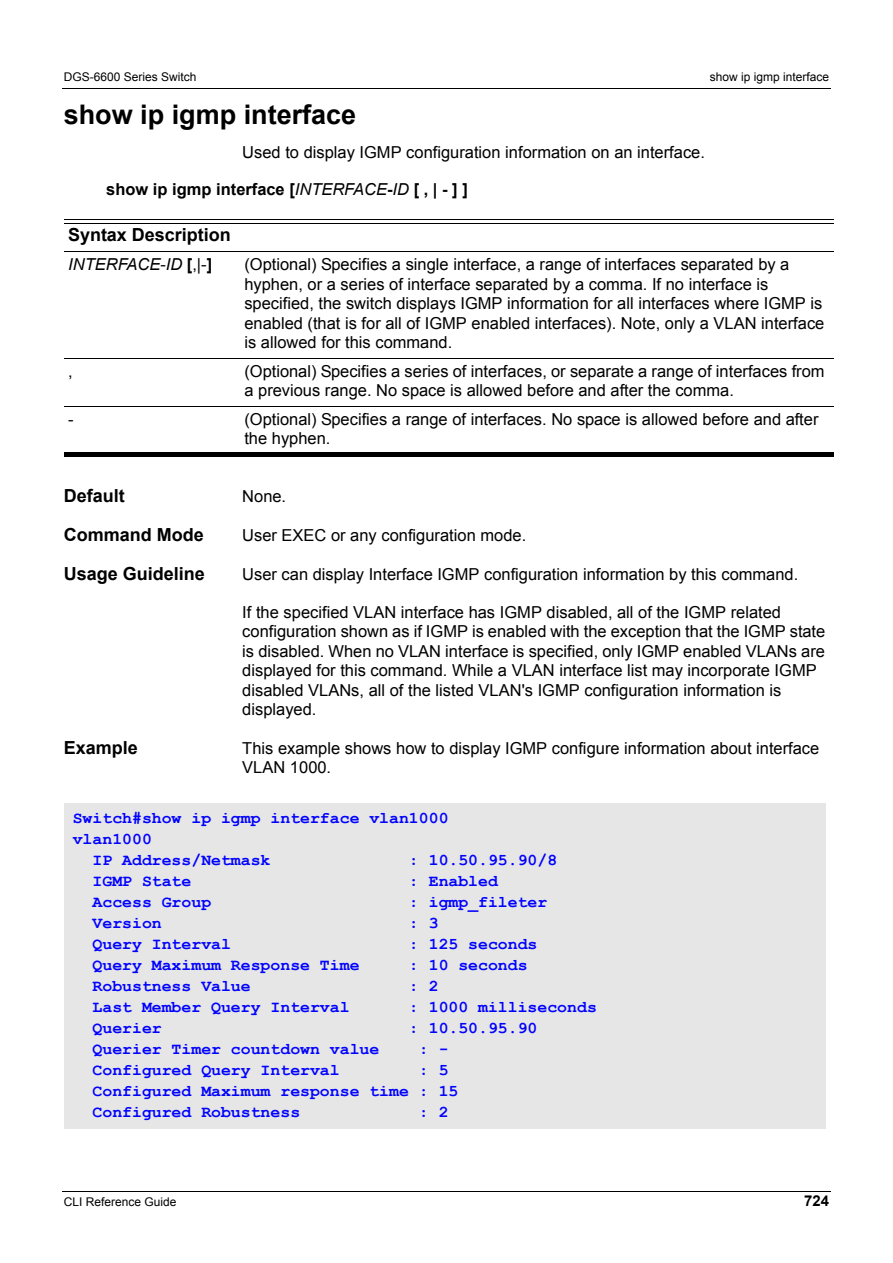
<style>
.page{position:relative;width:893px;height:1263px;background:#fff}
.page>*{position:absolute;margin:0;border:0;box-sizing:border-box;transform-origin:0 0}
.t1{font:700 27px "Arial";color:#000}
.t2{font:700 18px "Arial";color:#000}
.t3{font:16.5px/19.5px "Arial";color:#000}
.t4{font:700 16.5px/21px "Courier New";color:#00f}
.t5{font:700 16.5px "Arial";color:#000}
.t6{font:italic 16.5px "Arial";color:#000}
.t7{font:700 15px "Arial";color:#000}
.t8{font:12px "Arial";color:#000}
.s1{color:#fff}
.s2{font-weight:400;font-style:italic}
.s3{font-style:normal}
.s4{font-weight:700;font-style:normal}
</style>
<div class="page">
<hr style="left:62px;top:1191px;width:769px;height:1px;background:#000">
<hr style="left:62px;top:88px;width:769px;height:1px;background:#000">
<hr style="left:64px;top:219px;width:769px;height:1px;background:#000">
<hr style="left:64px;top:223px;width:769px;height:1px;background:#000">
<hr style="left:64px;top:251px;width:769px;height:1px;background:#000">
<hr style="left:64px;top:358px;width:769px;height:1px;background:#000">
<hr style="left:64px;top:406px;width:769px;height:1px;background:#000">
<hr style="left:64px;top:452px;width:769px;height:4px;background:#000">
<div style="left:64px;top:803px;width:761px;height:325px;background:#e6e6e6"></div>
<p class="t8" style="left:64px;top:70px;width:147px">DGS-6600 Series Switch <span class="s1">m</span></p>
<p class="t8" style="left:710px;top:70px;width:121px">show ip igmp interface</p>
<h1 class="t1" style="left:64px;top:100px;width:294px">show ip igmp interface</h1>
<p class="t3" style="left:242px;top:142px;width:464px">Used to display IGMP configuration information on an interface.</p>
<p class="t5" style="left:106px;top:180px;width:363px">show ip igmp interface [<span class="s2">INTERFACE</span>-<span class="s2">ID</span> [ , | - ] ]</p>
<p class="t2" style="left:68px;top:225px;width:164px">Syntax Description</p>
<p class="t6" style="left:68px;top:255px;width:145px">INTERFACE<span class="s3">-</span>ID <span class="s4">[</span><span class="s3">,|-</span><span class="s4">]</span></p>
<p class="t3" style="left:244px;top:255px;width:581px">(Optional) Specifies a single interface, a range of interfaces separated by a hyphen, or a series of interface separated by a comma. If no interface is specified, the switch displays IGMP information for all interfaces where IGMP is enabled (that is for all of IGMP enabled interfaces). Note, only a VLAN interface is allowed for this command.</p>
<p class="t3" style="left:68px;top:361px;width:6px">,</p>
<p class="t3" style="left:244px;top:361px;width:582px">(Optional) Specifies a series of interfaces, or separate a range of interfaces from a previous range. No space is allowed before and after the comma.</p>
<p class="t3" style="left:68px;top:409px;width:7px">-</p>
<p class="t3" style="left:244px;top:409px;width:576px">(Optional) Specifies a range of interfaces. No space is allowed before and after the hyphen.</p>
<p class="t2" style="left:64px;top:486px;width:62px">Default</p>
<p class="t3" style="left:242px;top:487px;width:45px">None.</p>
<p class="t2" style="left:64px;top:525px;width:141px">Command Mode</p>
<p class="t3" style="left:242px;top:526px;width:285px">User EXEC or any configuration mode.</p>
<p class="t2" style="left:64px;top:564px;width:143px">Usage Guideline</p>
<p class="t3" style="left:242px;top:565px;width:557px">User can display Interface IGMP configuration information by this command.</p>
<p class="t3" style="left:242px;top:602px;width:584px">If the specified VLAN interface has IGMP disabled, all of the IGMP related configuration shown as if IGMP is enabled with the exception that the IGMP state is disabled. When no VLAN interface is specified, only IGMP enabled VLANs are displayed for this command. While a VLAN interface list may incorporate IGMP disabled VLANs, all of the listed VLAN's IGMP configuration information is displayed.</p>
<p class="t2" style="left:64px;top:737px;width:75px">Example</p>
<p class="t3" style="left:242px;top:738px;width:578px">This example shows how to display IGMP configure information about interface<br>VLAN 1000.</p>
<p class="t4" style="left:73px;top:808px;width:377px">Switch#show ip igmp interface vlan1000</p>
<p class="t4" style="left:73px;top:829px;width:81px">vlan1000</p>
<p class="t4" style="left:93px;top:850px;width:179px">IP Address/Netmask</p>
<p class="t4" style="left:409px;top:850px;width:150px">: 10.50.95.90/8</p>
<p class="t4" style="left:93px;top:871px;width:100px">IGMP State</p>
<p class="t4" style="left:409px;top:871px;width:90px">: Enabled</p>
<p class="t4" style="left:93px;top:892px;width:120px">Access Group</p>
<p class="t4" style="left:409px;top:892px;width:140px">: igmp_fileter</p>
<p class="t4" style="left:93px;top:913px;width:71px">Version</p>
<p class="t4" style="left:409px;top:913px;width:31px">: 3</p>
<p class="t4" style="left:93px;top:934px;width:140px">Query Interval</p>
<p class="t4" style="left:409px;top:934px;width:130px">: 125 seconds</p>
<p class="t4" style="left:93px;top:955px;width:268px">Query Maximum Response Time</p>
<p class="t4" style="left:409px;top:955px;width:120px">: 10 seconds</p>
<p class="t4" style="left:93px;top:976px;width:160px">Robustness Value</p>
<p class="t4" style="left:409px;top:976px;width:31px">: 2</p>
<p class="t4" style="left:93px;top:997px;width:259px">Last Member Query Interval</p>
<p class="t4" style="left:409px;top:997px;width:189px">: 1000 milliseconds</p>
<p class="t4" style="left:93px;top:1018px;width:71px">Querier</p>
<p class="t4" style="left:409px;top:1018px;width:130px">: 10.50.95.90</p>
<p class="t4" style="left:93px;top:1039px;width:288px">Querier Timer countdown value</p>
<p class="t4" style="left:419px;top:1039px;width:31px">: -</p>
<p class="t4" style="left:93px;top:1060px;width:249px">Configured Query Interval</p>
<p class="t4" style="left:93px;top:1060px;width:367px;text-indent:326px">: 5<br>Configured Maximum response time : 15<br>Configured Robustness</p>
<p class="t4" style="left:419px;top:1102px;width:31px">: 2</p>
<p class="t8" style="left:64px;top:1195px;width:114px">CLI Reference Guide</p>
<p class="t7" style="left:804px;top:1192px;width:26px">724</p>
</div>
